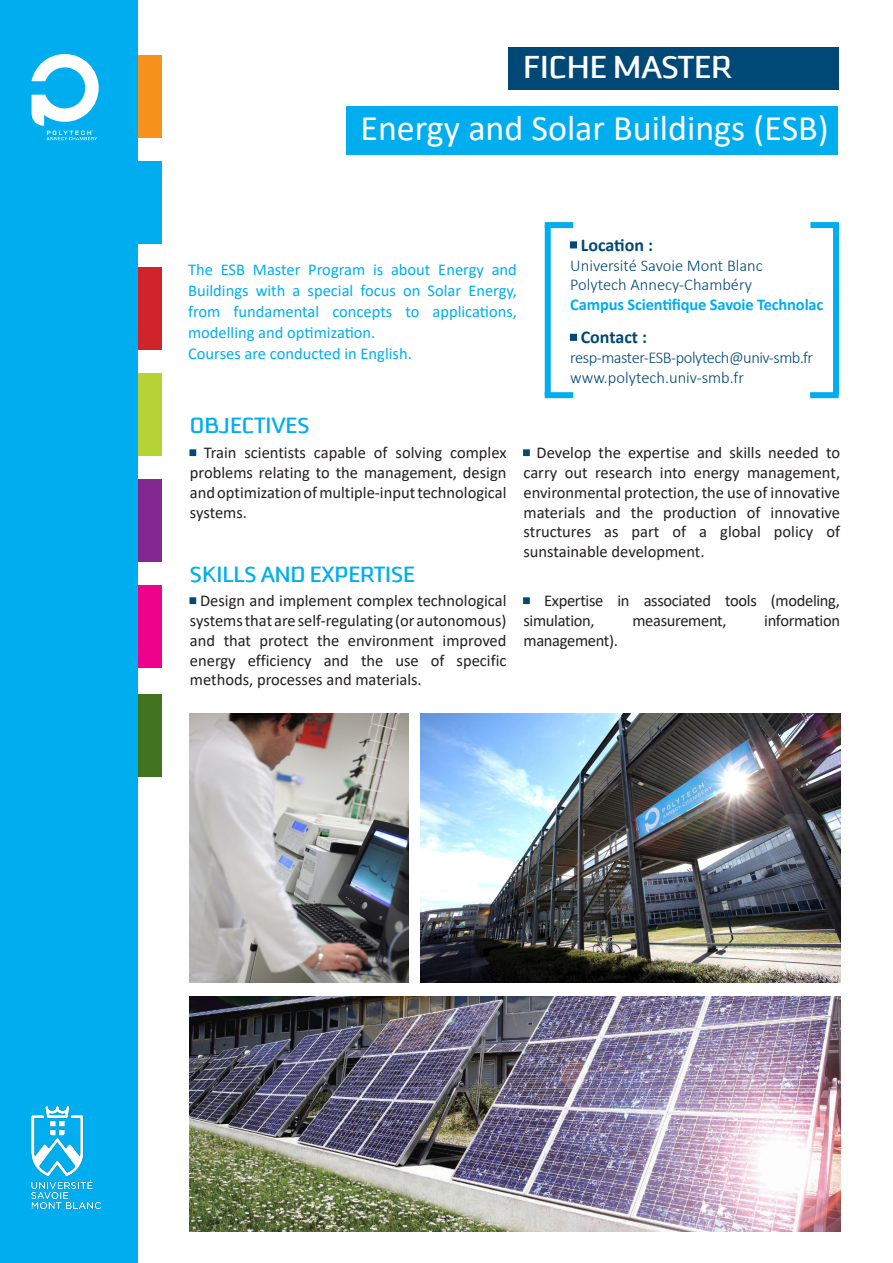
<style>
.page{position:relative;width:893px;height:1263px;background:#fff}
.page>*{position:absolute;margin:0;border:0;box-sizing:border-box;transform-origin:0 0}
.t1{font:36px "Calibri";color:#fff}
.t2{font:34.5px "Downtempo";color:#fff}
.t3{font:24px "Downtempo";color:#00aeef}
.t4{font:700 18px "Calibri";color:#004876}
.t5{font:16.5px/19.8px "Calibri";color:#231f20;text-align:justify}
.t6{font:16.5px/21px "Calibri";color:#00aeef;text-align:justify}
.t7{font:16.5px/19.8px "Calibri";letter-spacing:-.02em;color:#231f20}
.t8{font:300 16.5px "Calibri";color:#004876}
.t9{font:300 16.5px "Calibri";letter-spacing:-.03em;color:#004876}
.t10{font:700 16.5px "Calibri";letter-spacing:-.01em;color:#00aeef}
.s1{font-weight:400}
.s2{color:#004876}
</style>
<div class="page">
<div style="left:508px;top:47px;width:330px;height:42px;background:#004876"></div>
<div style="left:347px;top:107px;width:491px;height:48px;background:#00aeef"></div>
<div style="left:189px;top:449px;width:7px;height:7px;border:3px solid #004876"></div>
<div style="left:523px;top:449px;width:7px;height:7px;border:3px solid #004876"></div>
<div style="left:189px;top:597px;width:7px;height:7px;border:3px solid #004876"></div>
<div style="left:523px;top:597px;width:7px;height:7px;border:3px solid #004876"></div>
<img style="left:421px;top:713px;width:419px;height:269px">
<img style="left:190px;top:713px;width:218px;height:269px">
<img style="left:190px;top:996px;width:650px;height:235px">
<div style="left:570px;top:241px;width:7px;height:7px;border:3px solid #004876"></div>
<div style="left:570px;top:334px;width:7px;height:7px;border:3px solid #004876"></div>
<div style="left:545px;top:225px;width:6px;height:170px;background:#00aeef"></div>
<div style="left:545px;top:222px;width:28px;height:6px;background:#00aeef"></div>
<div style="left:545px;top:392px;width:28px;height:6px;background:#00aeef"></div>
<div style="left:833px;top:225px;width:6px;height:170px;background:#00aeef"></div>
<div style="left:810px;top:222px;width:29px;height:6px;background:#00aeef"></div>
<div style="left:810px;top:392px;width:29px;height:6px;background:#00aeef"></div>
<div style="left:0;top:694px;width:161px;height:83px;background:#427321"></div>
<div style="left:0;top:585px;width:161px;height:83px;background:#ed028c"></div>
<div style="left:0;top:55px;width:161px;height:83px;background:#f7931d"></div>
<div style="left:0;top:161px;width:161px;height:83px;background:#00aeef"></div>
<div style="left:0;top:267px;width:161px;height:83px;background:#d1232a"></div>
<div style="left:0;top:373px;width:161px;height:83px;background:#b5d334"></div>
<div style="left:0;top:479px;width:161px;height:83px;background:#832890"></div>
<div style="left:0;top:0;width:137px;height:1263px;background:#00aeef"></div>
<img style="left:31px;top:1107px;width:69px;height:102px">
<svg style="left:31px;top:54px;width:68px;height:86px"></svg>
<p class="t2" style="left:523px;top:48px;width:210px">FICHE MASTER</p>
<p class="t1" style="left:360px;top:103px;width:470px">Energy and Solar Buildings (ESB)</p>
<p class="t6" style="left:188px;top:258px;width:330px">The ESB Master Program is about Energy and Buildings with a special focus on Solar Energy, from fundamental concepts to applications, modelling and optimization.</p>
<p class="t6" style="left:188px;top:342px;width:225px">Courses are conducted in English.</p>
<p class="t3" style="left:190px;top:412px;width:121px">OBJECTIVES</p>
<p class="t4" style="left:570px;top:232px;width:84px"><span class="s1">▪</span> Location :</p>
<p class="t8" style="left:570px;top:255px;width:194px">Université Savoie Mont Blanc</p>
<p class="t8" style="left:570px;top:275px;width:183px">Polytech Annecy-Chambéry</p>
<p class="t10" style="left:570px;top:293px;width:255px">Campus Scientifique Savoie Technolac</p>
<p class="t4" style="left:570px;top:325px;width:78px"><span class="s1">▪</span> Contact :</p>
<p class="t9" style="left:570px;top:347px;width:245px">resp-master-ESB-polytech@univ-smb.fr</p>
<p class="t8" style="left:570px;top:367px;width:175px">www.polytech.univ-smb.fr</p>
<p class="t5" style="left:190px;top:442px;width:318px"><span class="s2">▪</span> Train scientists capable of solving complex problems relating to the management, design and optimization of multiple-input technological systems.</p>
<p class="t5" style="left:523px;top:442px;width:318px"><span class="s2">▪</span> Develop the expertise and skills needed to carry out research into energy management, environmental protection, the use of innovative materials and the production of innovative structures as part of a global policy of sunstainable development.</p>
<p class="t3" style="left:190px;top:561px;width:227px">SKILLS AND EXPERTISE</p>
<p class="t5" style="left:190px;top:590px;width:318px"><span class="s2">▪</span> Design and implement complex technological systems that are self-regulating (or autonomous) and that protect the environment improved energy efficiency and the use of specific methods, processes and materials.</p>
<p class="t7" style="left:523px;top:590px;width:318px"><span class="s2">▪</span> Expertise in associated tools (modeling, simulation,</p>
<p class="t7" style="left:632px;top:610px;width:96px">measurement,</p>
<p class="t7" style="left:764px;top:610px;width:77px">information</p>
<p class="t7" style="left:523px;top:630px;width:96px">management).</p>
</div>
